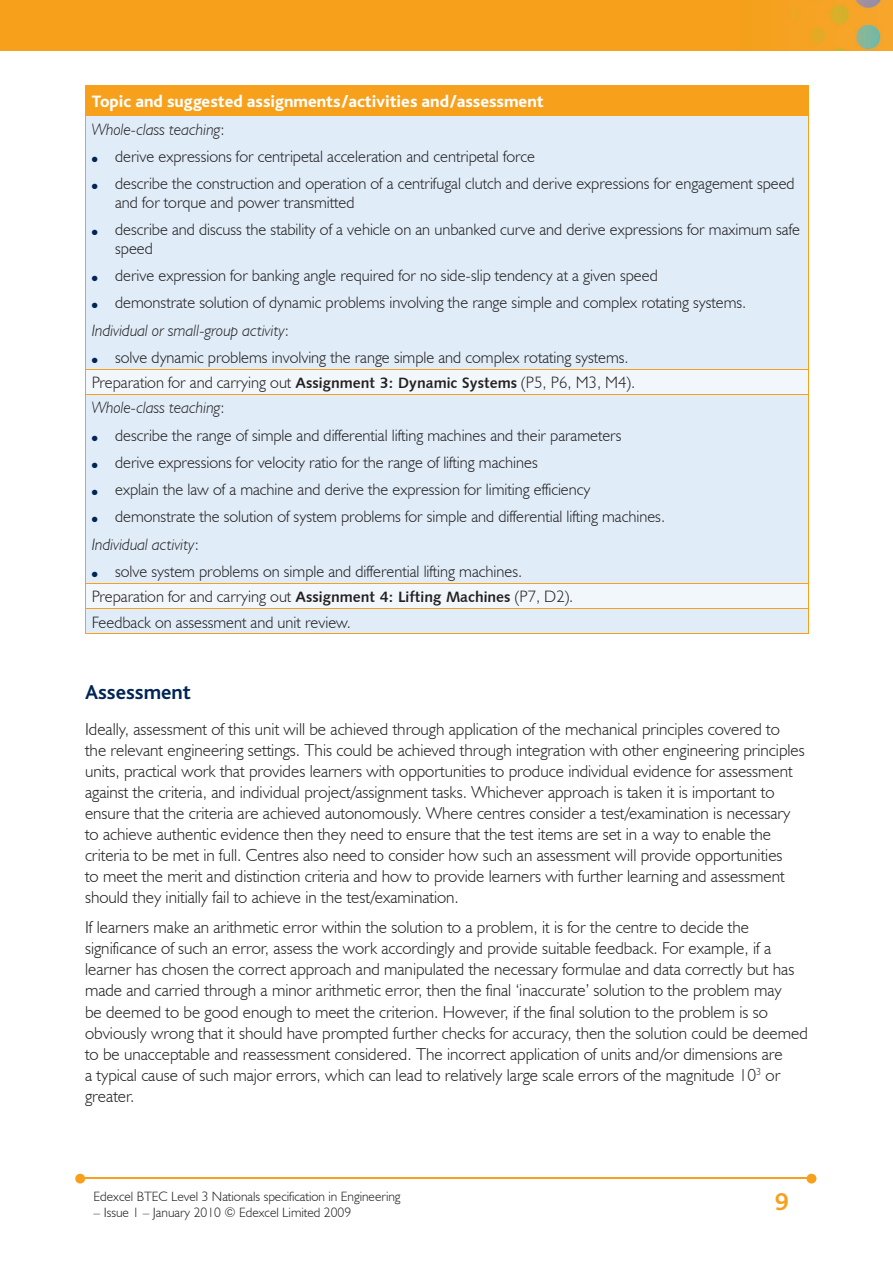
<style>
.page{position:relative;width:893px;height:1263px;background:#fff}
.page>*{position:absolute;margin:0;border:0;box-sizing:border-box;transform-origin:0 0}
.t1{font:700 25.5px "Bliss";color:#f6a01b}
.t2{font:700 21px "Bliss";color:#002556}
.t3{font:300 17.25px/21px "Humanist 521 BT";color:#231f20}
.t4{font:800 17.25px "Bliss";color:#fff}
.t5{font:300 16.5px/27.3px "Humanist 521 BT";color:#231f20}
.t6{font:italic 300 16.5px "Humanist 521 BT";color:#231f20}
.t7{font:300 13.5px "Humanist 521 BT";color:#231f20}
.t8{font:7.5px "Zapf Dingbats";color:#002556}
.s1{font-style:italic}
.s2{font-style:normal}
.s3{font-family:"Humanist 531 BT Bold A";font-weight:400;font-size:15px}
</style>
<div class="page">
<img style="left:0;top:0;width:893px;height:51px">
<hr style="left:82px;top:1178px;width:728px;height:1px;background:#f6a01b">
<svg style="left:807px;top:1174px;width:9px;height:9px"></svg>
<svg style="left:75px;top:1174px;width:10px;height:9px"></svg>
<div style="left:85px;top:85px;width:723px;height:31px;background:#f6a01b"></div>
<div style="left:86px;top:116px;width:722px;height:517px;background:#e0edf8"></div>
<svg style="left:86px;top:370px;width:722px;height:238px;fill:#e0edf8"></svg>
<hr style="left:85px;top:115px;width:724px;height:1px;background:#f6a01b">
<svg style="left:808px;top:86px;width:1px;height:29px"></svg>
<hr style="left:85px;top:85px;width:724px;height:1px;background:#f6a01b">
<hr style="left:85px;top:116px;width:1px;height:253px;background:#f6a01b">
<hr style="left:808px;top:116px;width:1px;height:253px;background:#f6a01b">
<svg style="left:85px;top:370px;width:1px;height:24px"></svg>
<svg style="left:808px;top:370px;width:1px;height:24px"></svg>
<hr style="left:85px;top:369px;width:724px;height:1px;background:#f6a01b">
<hr style="left:85px;top:395px;width:1px;height:188px;background:#f6a01b">
<hr style="left:808px;top:395px;width:1px;height:188px;background:#f6a01b">
<hr style="left:85px;top:394px;width:724px;height:1px;background:#f6a01b">
<hr style="left:85px;top:583px;width:724px;height:1px;background:#f6a01b">
<hr style="left:85px;top:633px;width:724px;height:1px;background:#f6a01b">
<svg style="left:85px;top:584px;width:1px;height:49px"></svg>
<svg style="left:808px;top:584px;width:1px;height:49px"></svg>
<hr style="left:85px;top:608px;width:724px;height:1px;background:#f6a01b">
<p class="t4" style="left:92px;top:93px;width:453px">Topic and suggested assignments/activities and/assessment</p>
<p class="t5" style="left:115px;top:115px;width:681px;text-indent:-23px"><span class="s1">Whole-class teaching</span>:<br>derive expressions for centripetal acceleration and centripetal force<br>describe the construction and operation of a centrifugal clutch and derive expressions for engagement speed</p>
<p class="t5" style="left:115px;top:188px;width:686px">and for torque and power transmitted<br>describe and discuss the stability of a vehicle on an unbanked curve and derive expressions for maximum safe</p>
<p class="t5" style="left:115px;top:234px;width:39px">speed</p>
<p class="t5" style="left:115px;top:261px;width:544px">derive expression for banking angle required for no side-slip tendency at a given speed</p>
<p class="t5" style="left:115px;top:289px;width:633px">demonstrate solution of dynamic problems involving the range simple and complex rotating systems.</p>
<p class="t6" style="left:92px;top:320px;width:199px">Individual or small-group activity<span class="s2">:</span></p>
<p class="t5" style="left:115px;top:343px;width:515px">solve dynamic problems involving the range simple and complex rotating systems.</p>
<p class="t8" style="left:92px;top:156px;width:7px">●</p>
<p class="t8" style="left:92px;top:183px;width:7px">●</p>
<p class="t8" style="left:92px;top:229px;width:7px">●</p>
<p class="t8" style="left:92px;top:275px;width:7px">●</p>
<p class="t8" style="left:92px;top:302px;width:7px">●</p>
<p class="t8" style="left:92px;top:357px;width:7px">●</p>
<p class="t5" style="left:92px;top:369px;width:545px;line-height:25.3px">Preparation for and carrying out <span class="s3">Assignment 3: Dynamic Systems</span> (P5, P6, M3, M4).<br><span class="s1">Whole-class teaching</span>:</p>
<p class="t5" style="left:115px;top:421px;width:508px">describe the range of simple and differential lifting machines and their parameters</p>
<p class="t5" style="left:115px;top:448px;width:424px">derive expressions for velocity ratio for the range of lifting machines</p>
<p class="t5" style="left:115px;top:476px;width:477px">explain the law of a machine and derive the expression for limiting efficiency</p>
<p class="t5" style="left:115px;top:503px;width:551px">demonstrate the solution of system problems for simple and differential lifting machines.</p>
<p class="t6" style="left:92px;top:534px;width:109px">Individual activity<span class="s2">:</span></p>
<p class="t5" style="left:115px;top:557px;width:409px">solve system problems on simple and differential lifting machines.</p>
<p class="t8" style="left:92px;top:434px;width:7px">●</p>
<p class="t8" style="left:92px;top:462px;width:7px">●</p>
<p class="t8" style="left:92px;top:489px;width:7px">●</p>
<p class="t8" style="left:92px;top:516px;width:7px">●</p>
<p class="t8" style="left:92px;top:571px;width:7px">●</p>
<p class="t5" style="left:92px;top:584px;width:483px;line-height:25.3px">Preparation for and carrying out <span class="s3">Assignment 4: Lifting Machines</span> (P7, D2).<br>Feedback on assessment and unit review.</p>
<p class="t2" style="left:85px;top:682px;width:108px">Assessment</p>
<p class="t3" style="left:85px;top:719px;width:721px">Ideally, assessment of this unit will be achieved through application of the mechanical principles covered to the relevant engineering settings. This could be achieved through integration with other engineering principles units, practical work that provides learners with opportunities to produce individual evidence for assessment against the criteria, and individual project/assignment tasks. Whichever approach is taken it is important to ensure that the criteria are achieved autonomously. Where centres consider a test/examination is necessary to achieve authentic evidence then they need to ensure that the test items are set in a way to enable the criteria to be met in full. Centres also need to consider how such an assessment will provide opportunities<br>to meet the merit and distinction criteria and how to provide learners with further learning and assessment should they initially fail to achieve in the test/examination.</p>
<p class="t3" style="left:85px;top:917px;width:724px">If learners make an arithmetic error within the solution to a problem, it is for the centre to decide the significance of such an error, assess the work accordingly and provide suitable feedback. For example, if a learner has chosen the correct approach and manipulated the necessary formulae and data correctly but has made and carried through a minor arithmetic error, then the final ‘inaccurate’ solution to the problem may<br>be deemed to be good enough to meet the criterion. However, if the final solution to the problem is so obviously wrong that it should have prompted further checks for accuracy, then the solution could be deemed to be unacceptable and reassessment considered. The incorrect application of units and/or dimensions are<br>a typical cause of such major errors, which can lead to relatively large scale errors of the magnitude 10<sup>3</sup> or greater.</p>
<p class="t7" style="left:94px;top:1188px;width:309px">Edexcel BTEC Level 3 Nationals specification in Engineering</p>
<p class="t7" style="left:94px;top:1204px;width:259px">– Issue 1 – January 2010 © Edexcel Limited 2009</p>
<h1 class="t1" style="left:775px;top:1189px;width:15px">9</h1>
</div>
